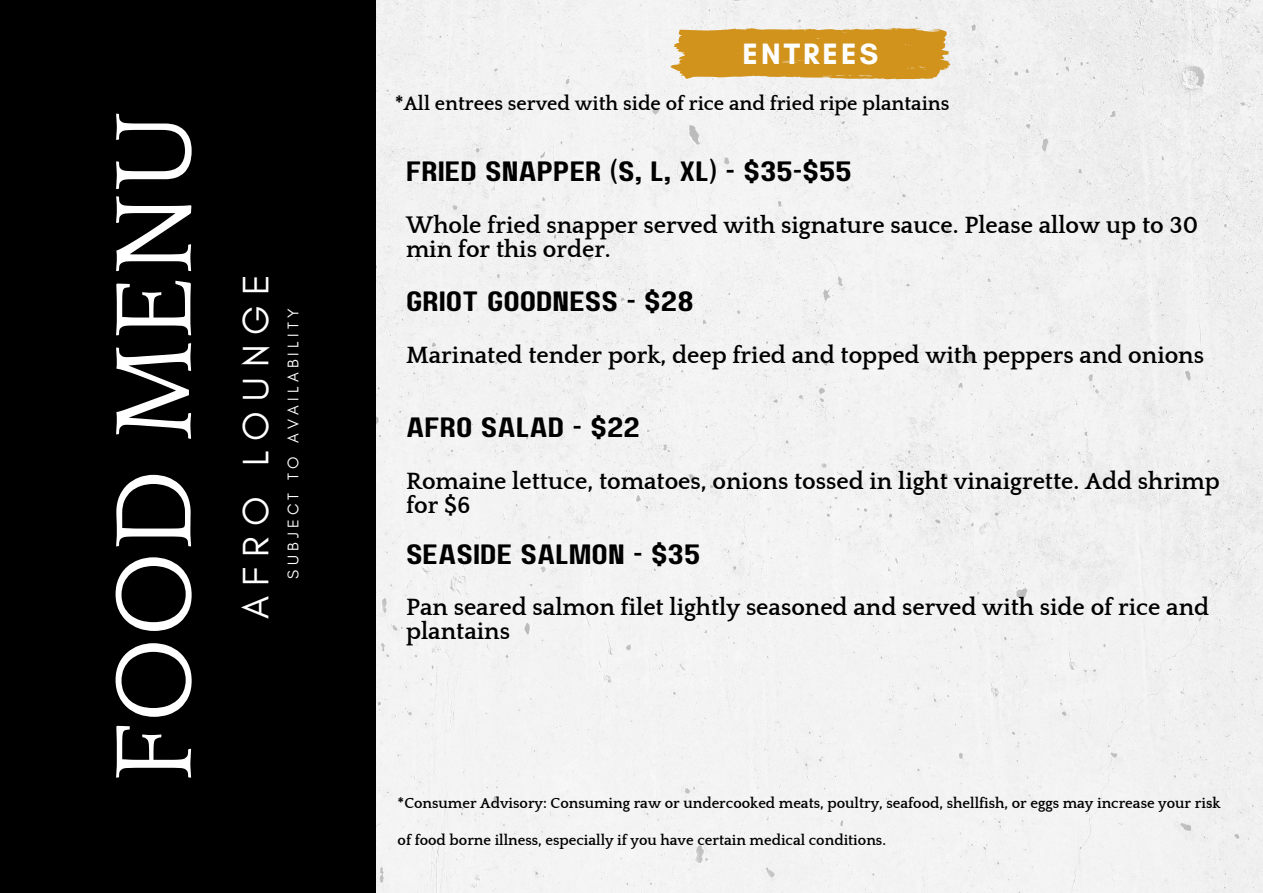
<style>
.page{position:relative;width:1263px;height:893px;background:#fff}
.page>*{position:absolute;margin:0;border:0;box-sizing:border-box;transform-origin:0 0}
.t1{font:112.5px "Quattrocento";color:#fff}
.t2{font:37.5px "Glacial Indifference";letter-spacing:.27em;color:#fff}
.t3{font:700 30px "Glacial Indifference";letter-spacing:.1em;color:#fff}
.t4{font:27.9px "Paalalabas Display Wide BETA";color:#000}
.t5{font:700 24.15px/23.6px "Quattrocento";color:#000}
.t6{font:700 20.25px "Quattrocento";color:#000}
.t7{font:15.75px "Glacial Indifference";letter-spacing:.27em;color:#fff}
.t8{font:700 15px "Quattrocento";color:#000}
</style>
<div class="page">
<div style="left:375px;top:0;width:888px;height:893px;background:#f2f2f2"></div>
<div style="left:0;top:0;width:375px;height:893px;background:#000"></div>
<svg style="left:670px;top:28px;width:280px;height:52px;background:#d49e35"></svg>
<h1 class="t1" style="left:95px;top:782px;width:673px;rotate:-90deg">FOOD MENU</h1>
<h2 class="t2" style="left:233px;top:619px;width:347px;rotate:-90deg">AFRO LOUNGE</h2>
<p class="t7" style="left:283px;top:578px;width:271px;rotate:-90deg">SUBJECT TO AVAILABILITY</p>
<p class="t3" style="left:743px;top:35px;width:137px">ENTREES</p>
<p class="t6" style="left:395px;top:93px;width:556px">*All entrees served with side of rice and fried ripe plantains</p>
<p class="t4" style="left:406px;top:160px;width:447px">FRIED SNAPPER (S, L, XL) - $35-$55</p>
<p class="t5" style="left:406px;top:214px;width:794px">Whole fried snapper served with signature sauce. Please allow up to 30 min for this order.</p>
<p class="t4" style="left:406px;top:290px;width:289px">GRIOT GOODNESS - $28</p>
<p class="t5" style="left:406px;top:344px;width:799px">Marinated tender pork, deep fried and topped with peppers and onions</p>
<p class="t4" style="left:406px;top:416px;width:235px">AFRO SALAD - $22</p>
<p class="t5" style="left:406px;top:470px;width:815px">Romaine lettuce, tomatoes, onions tossed in light vinaigrette. Add shrimp for $6</p>
<p class="t4" style="left:406px;top:542px;width:296px">SEASIDE SALMON - $35</p>
<p class="t5" style="left:406px;top:596px;width:805px">Pan seared salmon filet lightly seasoned and served with side of rice and plantains</p>
<p class="t8" style="left:398px;top:795px;width:824px">*Consumer Advisory: Consuming raw or undercooked meats, poultry, seafood, shellfish, or eggs may increase your risk</p>
<p class="t8" style="left:398px;top:832px;width:490px">of food borne illness, especially if you have certain medical conditions.</p>
</div>
